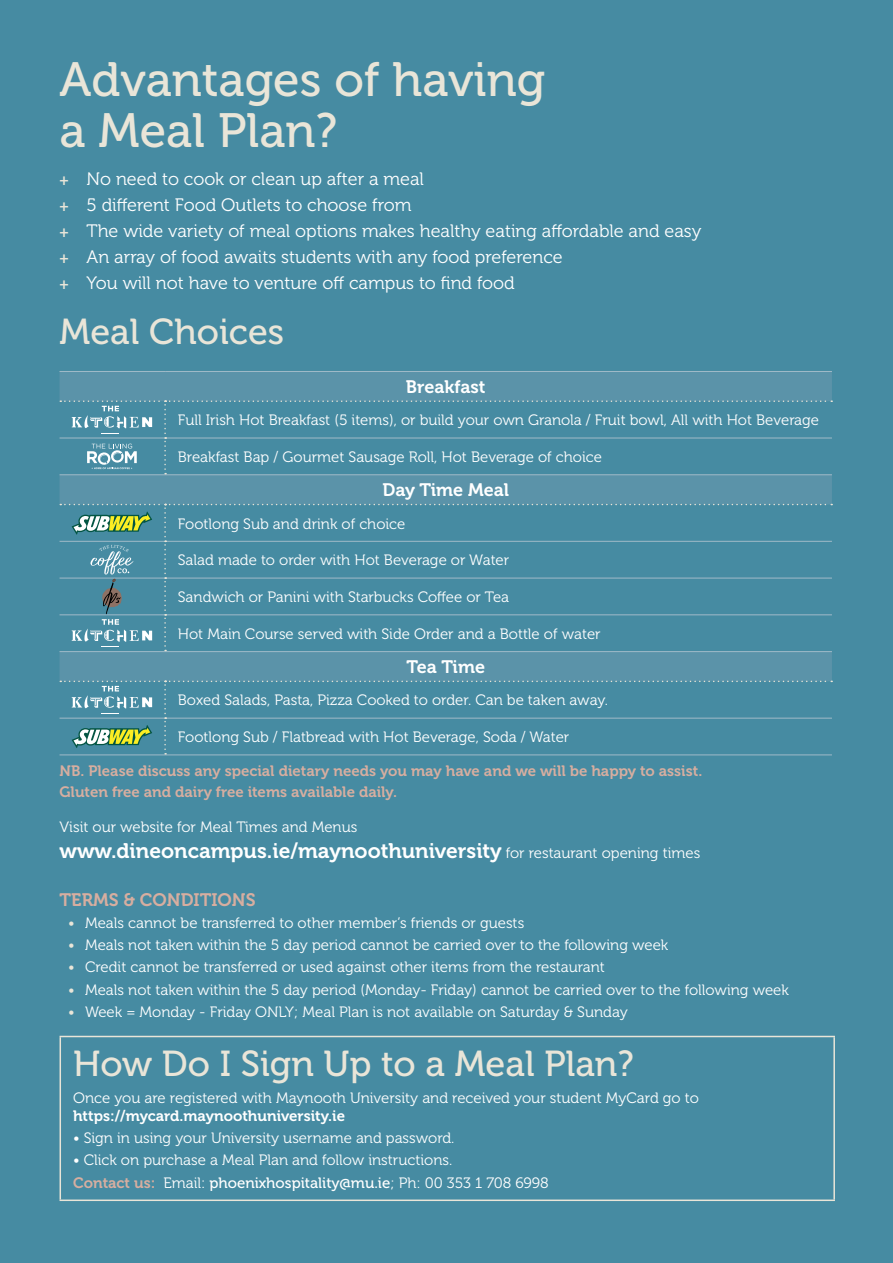
<style>
.page{position:relative;width:893px;height:1263px;background:#468ba2}
.page>*{position:absolute;margin:0;border:0;box-sizing:border-box;transform-origin:0 0}
.t1{font:48px/51px "Museo 500";color:#e9e5d8}
.t2{font:36px "Museo 500";color:#e9e5d8}
.t3{font:21px "Museo 700";color:#fff}
.t4{font:18px/25.8px "Museo 300";color:#fff}
.t5{font:18px "Museo 700";color:#fff}
.t6{font:18px "Museo 700";color:#d7aea0}
.t7{font:15px "Museo 300";color:#fff}
.t8{font:15px/21.6px "Museo 700";color:#d7aea0}
.t9{font:15px "Museo 500";color:#fff}
.t10{font:15px "Museo 700";color:#fff}
.s1{font-family:"Museo 700";font-size:15px;color:#e9e5d8}
.s2{font-family:"Museo 300";font-size:15px}
.s3{color:#e9e5d8}
.s4{font-family:"Museo 700";color:#d7aea0}
.s5{font-family:"Museo 300"}
</style>
<div class="page">
<div style="left:60px;top:372px;width:772px;height:309px;background:#5b93a9"></div>
<hr style="left:60px;top:474px;width:105px;height:1px;background:#a0bac8">
<hr style="left:60px;top:754px;width:105px;height:1px;background:#a0bac8">
<hr style="left:165px;top:754px;width:667px;height:1px;background:#a0bac8">
<hr style="left:60px;top:371px;width:105px;height:1px;background:#a0bac8">
<hr style="left:165px;top:371px;width:667px;height:1px;background:#a0bac8">
<hr style="left:165px;top:474px;width:667px;height:1px;background:#a0bac8">
<hr style="left:60px;top:651px;width:105px;height:1px;background:#a0bac8">
<hr style="left:165px;top:651px;width:667px;height:1px;background:#a0bac8">
<svg style="left:60px;top:400px;width:772px;height:74px"></svg>
<svg style="left:60px;top:504px;width:772px;height:147px"></svg>
<svg style="left:60px;top:681px;width:772px;height:73px"></svg>
<hr style="left:60px;top:1036px;width:775px;height:1px;background:#e9e5d8">
<hr style="left:60px;top:1037px;width:1px;height:162px;background:#e9e5d8">
<hr style="left:833px;top:1037px;width:2px;height:162px;background:#e9e5d8">
<hr style="left:60px;top:1199px;width:775px;height:2px;background:#e9e5d8">
<h1 class="t1" style="left:60px;top:54px;width:487px">Advantages of having a Meal Plan?</h1>
<p class="t4" style="left:60px;top:166px;width:643px"><span class="s1">+</span> No need to cook or clean up after a meal<br><span class="s1">+</span> 5 different Food Outlets to choose from<br><span class="s1">+</span> The wide variety of meal options makes healthy eating affordable and easy <span class="s1">+</span> An array of food awaits students with any food preference<br><span class="s1">+</span> You will not have to venture off campus to find food</p>
<h2 class="t2" style="left:60px;top:312px;width:226px">Meal Choices</h2>
<p class="t5" style="left:406px;top:377px;width:81px">Breakfast</p>
<p class="t7" style="left:178px;top:412px;width:643px">Full Irish Hot Breakfast (5 items), or build your own Granola / Fruit bowl, All with Hot Beverage</p>
<p class="t7" style="left:178px;top:449px;width:426px">Breakfast Bap / Gourmet Sausage Roll, Hot Beverage of choice</p>
<p class="t5" style="left:382px;top:480px;width:128px">Day Time Meal</p>
<p class="t7" style="left:178px;top:515px;width:229px">Footlong Sub and drink of choice</p>
<p class="t7" style="left:178px;top:552px;width:333px">Salad made to order with Hot Beverage or Water</p>
<p class="t7" style="left:178px;top:589px;width:333px">Sandwich or Panini with Starbucks Coffee or Tea</p>
<p class="t7" style="left:178px;top:626px;width:424px">Hot Main Course served with Side Order and a Bottle of water</p>
<p class="t5" style="left:406px;top:657px;width:80px">Tea Time</p>
<p class="t7" style="left:178px;top:692px;width:432px">Boxed Salads, Pasta, Pizza Cooked to order. Can be taken away.</p>
<p class="t7" style="left:178px;top:729px;width:393px">Footlong Sub / Flatbread with Hot Beverage, Soda / Water</p>
<p class="t8" style="left:60px;top:760px;width:644px">NB. Please discuss any special dietary needs you may have and we will be happy to assist.<br>Gluten free and dairy free items available daily.</p>
<p class="t7" style="left:60px;top:819px;width:299px">Visit our website for Meal Times and Menus</p>
<h3 class="t3" style="left:60px;top:839px;width:642px">www.dineoncampus.ie/maynoothuniversity <span class="s2">for restaurant opening times</span></h3>
<p class="t6" style="left:60px;top:889px;width:198px">TERMS &amp; CONDITIONS</p>
<p class="t7" style="left:68px;top:915px;width:458px"><span class="s3">•</span> Meals cannot be transferred to other member’s friends or guests</p>
<p class="t7" style="left:68px;top:937px;width:602px"><span class="s3">•</span> Meals not taken within the 5 day period cannot be carried over to the following week</p>
<p class="t7" style="left:68px;top:959px;width:538px"><span class="s3">•</span> Credit cannot be transferred or used against other items from the restaurant</p>
<p class="t7" style="left:68px;top:981px;width:722px"><span class="s3">•</span> Meals not taken within the 5 day period (Monday- Friday) cannot be carried over to the following week</p>
<p class="t7" style="left:68px;top:1004px;width:561px"><span class="s3">•</span> Week = Monday - Friday ONLY; Meal Plan is not available on Saturday &amp; Sunday</p>
<h2 class="t2" style="left:73px;top:1044px;width:562px">How Do I Sign Up to a Meal Plan?</h2>
<p class="t7" style="left:73px;top:1089px;width:627px">Once you are registered with Maynooth University and received your student MyCard go to</p>
<p class="t10" style="left:73px;top:1107px;width:274px">https://mycard.maynoothuniversity.ie</p>
<p class="t7" style="left:73px;top:1130px;width:383px">• Sign in using your University username and password.</p>
<p class="t7" style="left:73px;top:1152px;width:381px">• Click on purchase a Meal Plan and follow instructions.</p>
<p class="t9" style="left:73px;top:1174px;width:477px"><span class="s4">Contact us:</span> <span class="s5">Email:</span> phoenixhospitality@mu.ie<span class="s5">; Ph: 00 353 1 708 6998</span></p>
</div>
